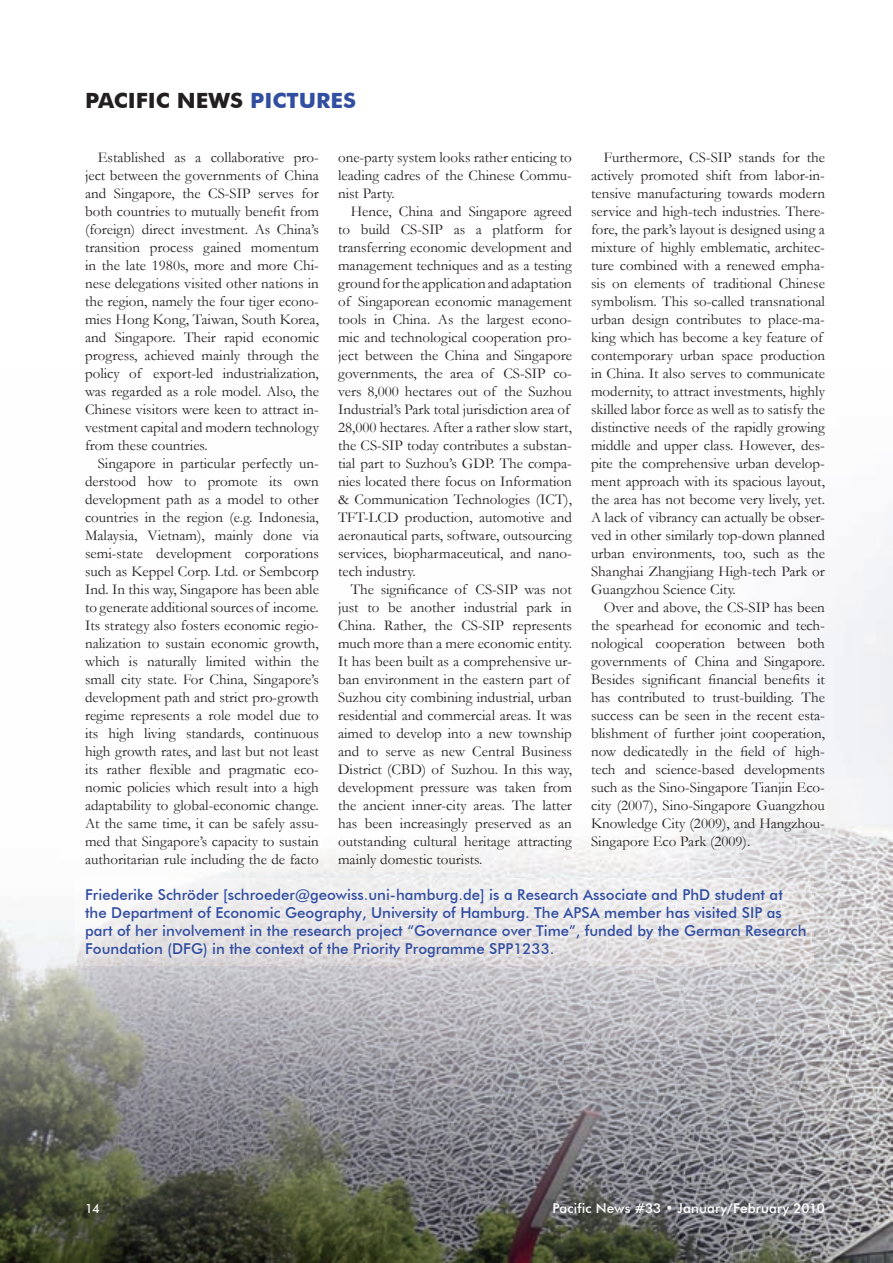
<style>
.page{position:relative;width:893px;height:1263px;background:#fff}
.page>*{position:absolute;margin:0;border:0;box-sizing:border-box;transform-origin:0 0}
.t1{font:700 21px "Futura BT";color:#231f20;scale:1.06 1}
.t2{font:15px/18px "Garamond";color:#231f20;text-align:justify}
.t3{font:500 15px/18px "Futura BT";color:#324ea1}
.t4{font:500 13.5px "Futura BT";letter-spacing:.01em;color:#fff}
.t5{font:500 12.75px "Futura BT";color:#fff}
.s1{color:#324ea1}
</style>
<div class="page">
<img style="left:0;top:512px;width:893px;height:751px">
<img style="left:75px;top:879px;width:739px;height:87px">
<h1 class="t1" style="left:85px;top:88px;width:257px">PACIFIC NEWS <span class="s1">PICTURES</span></h1>
<p class="t2" style="left:591px;top:148px;width:235px;text-align:left;text-indent:13px">Furthermore, CS-SIP stands for the actively promoted shift from labor-in&shy;tensive manufacturing towards modern service and high-tech industries. There&shy;fore, the park’s layout is designed using a mixture of highly emblematic, architec&shy;ture combined with a renewed empha&shy;sis on elements of traditional Chinese symbolism. This so-called transnational urban design contributes to place-ma&shy;king which has become a key feature of contemporary urban space production in China. It also serves to communicate modernity, to attract investments, highly skilled labor force as well as to satisfy the distinctive needs of the rapidly growing middle and upper class. However, des&shy;pite the comprehensive urban develop&shy;ment approach with its spacious layout, the area has not become very lively, yet.<br>A lack of vibrancy can actually be obser&shy;ved in other similarly top-down planned urban environments, too, such as the Shanghai Zhangjiang High-tech Park or Guangzhou Science City.</p>
<p class="t2" style="left:591px;top:598px;width:235px;text-indent:13px">Over and above, the CS-SIP has been the spearhead for economic and tech&shy;nological cooperation between both governments of China and Singapore.<br>Besides significant financial benefits it has contributed to trust-building. The success can be seen in the recent esta&shy;blishment of further joint cooperation, now dedicatedly in the field of high&shy;tech and science-based developments such as the Sino-Singapore Tianjin Eco&shy;city (2007), Sino-Singapore Guangzhou Knowledge City (2009), and Hangzhou-Singapore Eco Park (2009).</p>
<p class="t3" style="left:85px;top:886px;width:723px">Friederike Schröder [schroeder@geowiss.uni-hamburg.de] is a Research Associate and PhD student at the Department of Economic Geography, University of Hamburg. The APSA member has visited SIP as part of her involvement in the research project “Governance over Time”, funded by the German Research Foundation (DFG) in the context of the Priority Programme SPP1233.</p>
<p class="t2" style="left:85px;top:148px;width:235px;text-indent:13px">Established as a collaborative pro&shy;ject between the governments of China and Singapore, the CS-SIP serves for both countries to mutually benefit from (foreign) direct investment. As China’s transition process gained momentum in the late 1980s, more and more Chi&shy;nese delegations visited other nations in the region, namely the four tiger econo&shy;mies Hong Kong, Taiwan, South Korea, and Singapore. Their rapid economic progress, achieved mainly through the policy of export-led industrialization, was regarded as a role model. Also, the Chinese visitors were keen to attract in&shy;vestment capital and modern technology from these countries.</p>
<p class="t2" style="left:85px;top:454px;width:235px;text-indent:13px">Singapore in particular perfectly un&shy;derstood how to promote its own development path as a model to other countries in the region (e.g. Indonesia, Malaysia, Vietnam), mainly done via semi-state development corporations such as Keppel Corp. Ltd. or Sembcorp Ind. In this way, Singapore has been able to generate additional sources of income.<br>Its strategy also fosters economic regio&shy;nalization to sustain economic growth, which is naturally limited within the small city state. For China, Singapore’s development path and strict pro-growth regime represents a role model due to its high living standards, continuous high growth rates, and last but not least its rather flexible and pragmatic eco&shy;nomic policies which result into a high adaptability to global-economic change.<br>At the same time, it can be safely assu&shy;med that Singapore’s capacity to sustain authoritarian rule including the de facto</p>
<p class="t2" style="left:338px;top:148px;width:235px">one-party system looks rather enticing to leading cadres of the Chinese Commu&shy;nist Party.</p>
<p class="t2" style="left:338px;top:202px;width:235px;text-align:left;text-indent:13px">Hence, China and Singapore agreed to build CS-SIP as a platform for transferring economic development and management techniques and as a testing ground for the application and adaptation of Singaporean economic management tools in China. As the largest econo&shy;mic and technological cooperation pro&shy;ject between the China and Singapore governments, the area of CS-SIP co&shy;vers 8,000 hectares out of the Suzhou Industrial’s Park total jurisdiction area of 28,000 hectares. After a rather slow start, the CS-SIP today contributes a substan&shy;tial part to Suzhou’s GDP. The compa&shy;nies located there focus on Information &amp; Communication Technologies (ICT), TFT-LCD production, automotive and aeronautical parts, software, outsourcing services, biopharmaceutical, and nano&shy;tech industry.</p>
<p class="t2" style="left:338px;top:580px;width:235px;text-align:left;text-indent:13px">The significance of CS-SIP was not just to be another industrial park in China. Rather, the CS-SIP represents much more than a mere economic entity.<br>It has been built as a comprehensive ur&shy;ban environment in the eastern part of Suzhou city combining industrial, urban residential and commercial areas. It was aimed to develop into a new township and to serve as new Central Business District (CBD) of Suzhou. In this way, development pressure was taken from the ancient inner-city areas. The latter has been increasingly preserved as an outstanding cultural heritage attracting mainly domestic tourists.</p>
<p class="t5" style="left:85px;top:1200px;width:16px">14</p>
<p class="t4" style="left:552px;top:1200px;width:274px">Pacific News #33 • January/February 2010</p>
</div>
